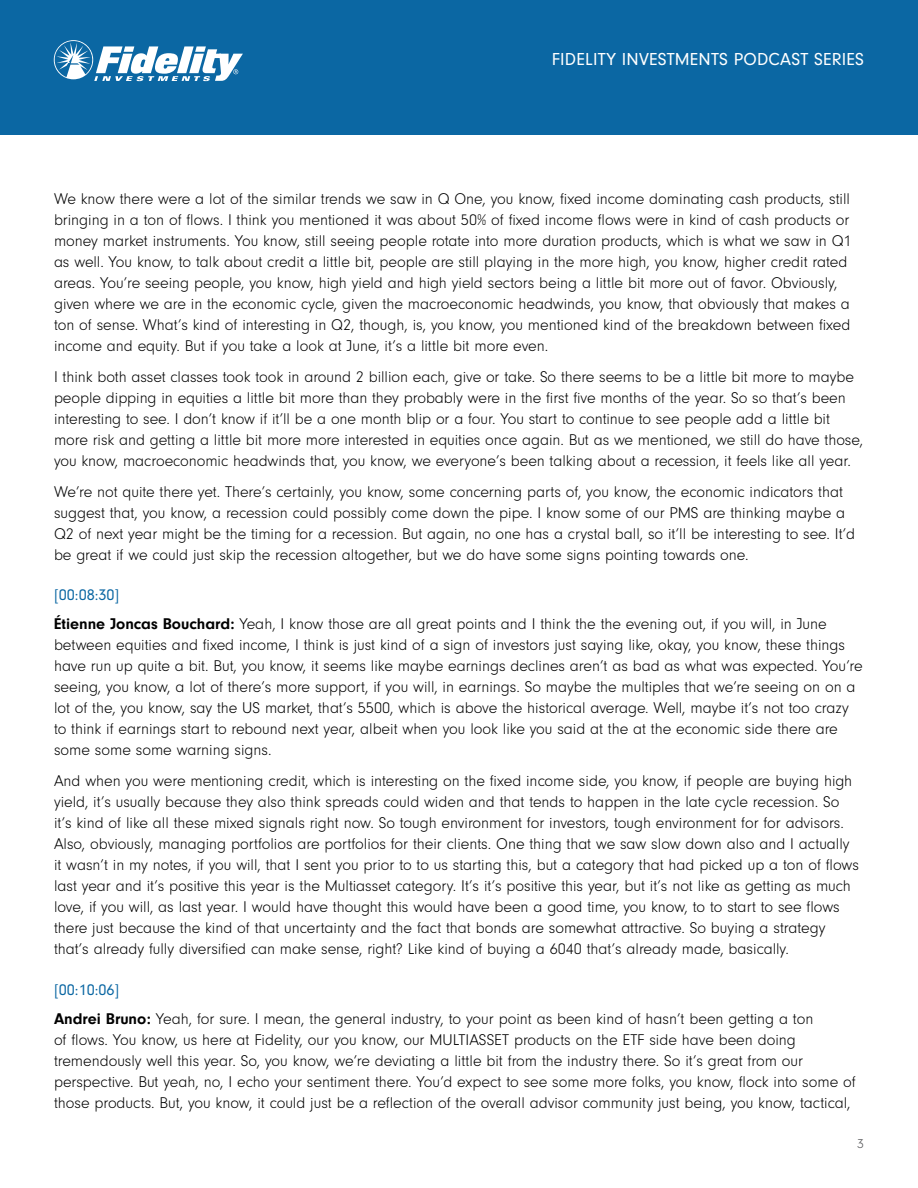
<style>
.page{position:relative;width:918px;height:1188px;background:#fff}
.page>*{position:absolute;margin:0;border:0;box-sizing:border-box;transform-origin:0 0}
.t1{font:18px "Neuzeit Gro";letter-spacing:.01em;color:#fff}
.t2{font:300 16.2px/21px "Neuzeit Gro";color:#000}
.t3{font:300 13.5px "Neuzeit Gro";color:#58595b}
.s1{font-weight:400;color:#0b67a3}
.s2{font-weight:700}
</style>
<div class="page">
<div style="left:0;top:0;width:918px;height:135px;background:#0b67a3"></div>
<svg style="left:54px;top:40px;width:189px;height:41px"></svg>
<p class="t1" style="left:552px;top:49px;width:314px">FIDELITY INVESTMENTS PODCAST SERIES</p>
<p class="t2" style="left:54px;top:189px;width:799px">We know there were a lot of the similar trends we saw in Q One, you know, fixed income dominating cash products, still bringing in a ton of flows. I think you mentioned it was about 50% of fixed income flows were in kind of cash products or money market instruments. You know, still seeing people rotate into more duration products, which is what we saw in Q1 as well. You know, to talk about credit a little bit, people are still playing in the more high, you know, higher credit rated areas. You’re seeing people, you know, high yield and high yield sectors being a little bit more out of favor. Obviously, given where we are in the economic cycle, given the macroeconomic headwinds, you know, that obviously that makes a ton of sense. What’s kind of interesting in Q2, though, is, you know, you mentioned kind of the breakdown between fixed income and equity. But if you take a look at June, it’s a little bit more even.</p>
<p class="t2" style="left:54px;top:366px;width:811px">I think both asset classes took took in around 2 billion each, give or take. So there seems to be a little bit more to maybe people dipping in equities a little bit more than they probably were in the first five months of the year. So so that’s been interesting to see. I don’t know if it’ll be a one month blip or a four. You start to continue to see people add a little bit more risk and getting a little bit more more interested in equities once again. But as we mentioned, we still do have those, you know, macroeconomic headwinds that, you know, we everyone’s been talking about a recession, it feels like all year.</p>
<p class="t2" style="left:54px;top:481px;width:803px">We’re not quite there yet. There’s certainly, you know, some concerning parts of, you know, the economic indicators that suggest that, you know, a recession could possibly come down the pipe. I know some of our PMS are thinking maybe a Q2 of next year might be the timing for a recession. But again, no one has a crystal ball, so it’ll be interesting to see. It’d be great if we could just skip the recession altogether, but we do have some signs pointing towards one.</p>
<p class="t2" style="left:54px;top:581px;width:774px;line-height:29.2px"><span class="s1">[00:08:30]<br></span><span class="s2">Étienne Joncas Bouchard:</span> Yeah, I know those are all great points and I think the the evening out, if you will, in June</p>
<p class="t2" style="left:54px;top:635px;width:810px">between equities and fixed income, I think is just kind of a sign of investors just saying like, okay, you know, these things have run up quite a bit. But, you know, it seems like maybe earnings declines aren’t as bad as what was expected. You’re seeing, you know, a lot of there’s more support, if you will, in earnings. So maybe the multiples that we’re seeing on on a lot of the, you know, say the US market, that’s 5500, which is above the historical average. Well, maybe it’s not too crazy to think if earnings start to rebound next year, albeit when you look like you said at the at the economic side there are some some some warning signs.</p>
<p class="t2" style="left:54px;top:771px;width:806px">And when you were mentioning credit, which is interesting on the fixed income side, you know, if people are buying high yield, it’s usually because they also think spreads could widen and that tends to happen in the late cycle recession. So it’s kind of like all these mixed signals right now. So tough environment for investors, tough environment for for advisors.<br>Also, obviously, managing portfolios are portfolios for their clients. One thing that we saw slow down also and I actually it wasn’t in my notes, if you will, that I sent you prior to to us starting this, but a category that had picked up a ton of flows last year and it’s positive this year is the Multiasset category. It’s it’s positive this year, but it’s not like as getting as much love, if you will, as last year. I would have thought this would have been a good time, you know, to to start to see flows there just because the kind of that uncertainty and the fact that bonds are somewhat attractive. So buying a strategy that’s already fully diversified can make sense, right? Like kind of buying a 6040 that’s already made, basically.</p>
<p class="t2" style="left:54px;top:975px;width:761px;line-height:29.2px"><span class="s1">[00:10:06]<br></span><span class="s2">Andrei Bruno:</span> Yeah, for sure. I mean, the general industry, to your point as been kind of hasn’t been getting a ton</p>
<p class="t2" style="left:54px;top:1029px;width:803px">of flows. You know, us here at Fidelity, our you know, our MULTIASSET products on the ETF side have been doing tremendously well this year. So, you know, we’re deviating a little bit from the industry there. So it’s great from our perspective. But yeah, no, I echo your sentiment there. You’d expect to see some more folks, you know, flock into some of those products. But, you know, it could just be a reflection of the overall advisor community just being, you know, tactical,</p>
<p class="t3" style="left:857px;top:1137px;width:8px">3</p>
</div>
